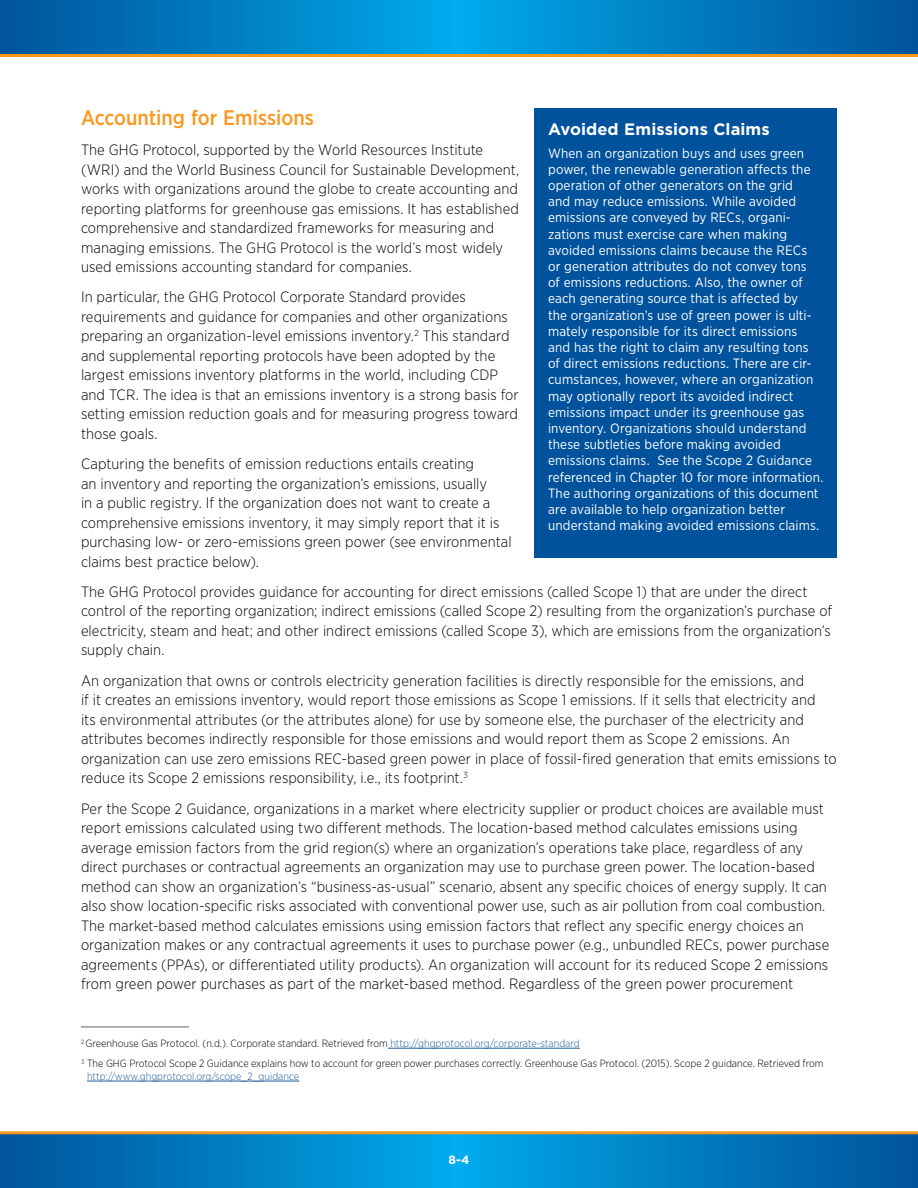
<style>
.page{position:relative;width:918px;height:1188px;background:#fff}
.page>*{position:absolute;margin:0;border:0;box-sizing:border-box;transform-origin:0 0}
.Heading_2{font:500 21px "Gotham Narrow";color:#f89921}
.text_box_h1{font:700 16.5px "Gotham";letter-spacing:.005em;color:#fff}
.body_text{font:300 15px/19.5px "Gotham Narrow";letter-spacing:.005em;color:#000}
.text_box_txt1{font:13.5px/16.2px "Gotham Narrow";letter-spacing:.01em;color:#fff}
.t1{font:700 12px "Gotham";color:#fff}
.footnotes{font:300 10.5px/12.6px "Gotham Narrow";color:#000}
.s1{color:#215e9e}
</style>
<div class="page">
<svg style="left:0;top:0;width:918px;height:54px;background:#007ec2"></svg>
<svg style="left:0;top:1134px;width:918px;height:54px;background:#017ec1"></svg>
<hr style="left:0;top:1131px;width:918px;height:3px;background:#f8991d">
<hr style="left:0;top:54px;width:918px;height:3px;background:#f8991d">
<hr style="left:81px;top:1026px;width:108px;height:2px;background:#939598">
<hr style="left:388px;top:1048px;width:192px;height:1px;background:#215e9e">
<hr style="left:87px;top:1081px;width:212px;height:1px;background:#215e9e">
<div style="left:535px;top:108px;width:302px;height:449px;background:#00529c"></div>
<p class="Heading_2" style="left:81px;top:104px;width:235px">Accounting for Emissions</p>
<p class="body_text" style="left:81px;top:140px;width:440px">The GHG Protocol, supported by the World Resources Institute (WRI) and the World Business Council for Sustainable Development, works with organizations around the globe to create accounting and reporting platforms for greenhouse gas emissions. It has established comprehensive and standardized frameworks for measuring and managing emissions. The GHG Protocol is the world’s most widely used emissions accounting standard for companies.</p>
<p class="body_text" style="left:81px;top:287px;width:439px">In particular, the GHG Protocol Corporate Standard provides requirements and guidance for companies and other organizations preparing an organization-level emissions inventory.<sup>2</sup> This standard and supplemental reporting protocols have been adopted by the largest emissions inventory platforms in the world, including CDP and TCR. The idea is that an emissions inventory is a strong basis for setting emission reduction goals and for measuring progress toward those goals.</p>
<p class="body_text" style="left:81px;top:454px;width:432px">Capturing the benefits of emission reductions entails creating<br>an inventory and reporting the organization’s emissions, usually<br>in a public registry. If the organization does not want to create a comprehensive emissions inventory, it may simply report that it is purchasing low- or zero-emissions green power (see environmental claims best practice below).</p>
<p class="body_text" style="left:81px;top:582px;width:753px">The GHG Protocol provides guidance for accounting for direct emissions (called Scope 1) that are under the direct control of the reporting organization; indirect emissions (called Scope 2) resulting from the organization’s purchase of electricity, steam and heat; and other indirect emissions (called Scope 3), which are emissions from the organization’s supply chain.</p>
<p class="body_text" style="left:81px;top:670px;width:757px">An organization that owns or controls electricity generation facilities is directly responsible for the emissions, and<br>if it creates an emissions inventory, would report those emissions as Scope 1 emissions. If it sells that electricity and<br>its environmental attributes (or the attributes alone) for use by someone else, the purchaser of the electricity and attributes becomes indirectly responsible for those emissions and would report them as Scope 2 emissions. An organization can use zero emissions REC-based green power in place of fossil-fired generation that emits emissions to reduce its Scope 2 emissions responsibility, i.e., its footprint.<sup>3</sup></p>
<p class="body_text" style="left:81px;top:798px;width:750px">Per the Scope 2 Guidance, organizations in a market where electricity supplier or product choices are available must report emissions calculated using two different methods. The location-based method calculates emissions using average emission factors from the grid region(s) where an organization’s operations take place, regardless of any direct purchases or contractual agreements an organization may use to purchase green power. The location-based method can show an organization’s “business-as-usual” scenario, absent any specific choices of energy supply. It can also show location-specific risks associated with conventional power use, such as air pollution from coal combustion.<br>The market-based method calculates emissions using emission factors that reflect any specific energy choices an organization makes or any contractual agreements it uses to purchase power (e.g., unbundled RECs, power purchase agreements (PPAs), or differentiated utility products). An organization will account for its reduced Scope 2 emissions from green power purchases as part of the market-based method. Regardless of the green power procurement</p>
<p class="text_box_h1" style="left:548px;top:118px;width:223px">Avoided Emissions Claims</p>
<p class="text_box_txt1" style="left:548px;top:145px;width:277px">When an organization buys and uses green power, the renewable generation affects the operation of other generators on the grid<br>and may reduce emissions. While avoided emissions are conveyed by RECs, organi&shy;zations must exercise care when making avoided emissions claims because the RECs<br>or generation attributes do not convey tons<br>of emissions reductions. Also, the owner of each generating source that is affected by<br>the organization’s use of green power is ulti&shy;mately responsible for its direct emissions<br>and has the right to claim any resulting tons of direct emissions reductions. There are cir&shy;cumstances, however, where an organization may optionally report its avoided indirect emissions impact under its greenhouse gas inventory. Organizations should understand these subtleties before making avoided emissions claims. See the Scope 2 Guidance referenced in Chapter 10 for more information.<br>The authoring organizations of this document are available to help organization better understand making avoided emissions claims.</p>
<p class="footnotes" style="left:81px;top:1037px;width:500px"><sup>2</sup> Greenhouse Gas Protocol. (n.d.). Corporate standard. Retrieved from <span class="s1">http://ghgprotocol.org/corporate-standard</span></p>
<p class="footnotes" style="left:87px;top:1057px;width:738px;text-indent:-6px"><sup>3</sup> The GHG Protocol Scope 2 Guidance explains how to account for green power purchases correctly. Greenhouse Gas Protocol. (2015). Scope 2 guidance. Retrieved from <span class="s1">http://www.ghgprotocol.org/scope_2_guidance</span></p>
<p class="t1" style="left:449px;top:1152px;width:22px">8-4</p>
</div>
